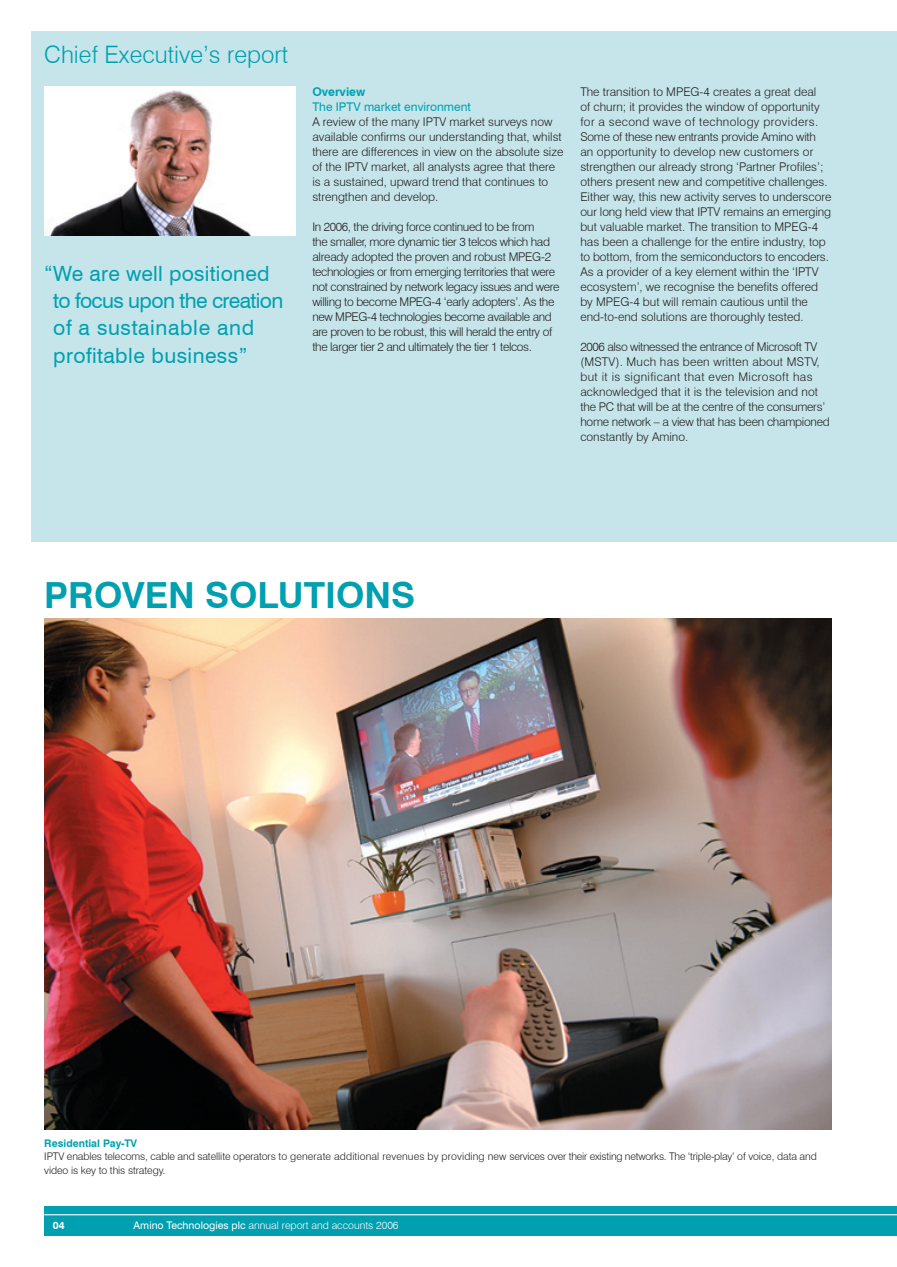
<style>
.page{position:relative;width:897px;height:1267px;background:#fff}
.page>*{position:absolute;margin:0;border:0;box-sizing:border-box;transform-origin:0 0}
.t1{font:700 36px "Swiss 721 BT";color:#00a0b0}
.t2{font:300 24px "Swiss 721 BT";color:#00a0b0}
.t3{font:21px/27px "Swiss 721 BT";letter-spacing:.01em;color:#00a0b0}
.t4{font:300 12px/15px "Swiss 721 BT";color:#231f20}
.t5{font:300 12px/15px "Swiss 721 BT";letter-spacing:-.03em;color:#231f20}
.t6{font:12px "Swiss 721 BT";color:#00a0b0}
.t7{font:700 12px "Swiss 721 BT";color:#00a0b0}
.t8{font:300 10.5px/13.5px "Swiss 721 BT";letter-spacing:-.01em;color:#231f20}
.t9{font:300 10.5px "Swiss 721 BT";color:#fff}
.t10{font:700 10.5px "Swiss 721 BT";color:#00a0b0}
.t11{font:700 10.5px "Swiss 721 BT";color:#fff}
.s1{font-weight:400}
</style>
<div class="page">
<div style="left:44px;top:1205px;width:851px;height:30px;background:#00a0b0"></div>
<hr style="left:44px;top:1214px;width:851px;height:1px;background:#fff">
<div style="left:31px;top:32px;width:864px;height:510px;background:#c5e5ea"></div>
<hr style="left:895px;top:1205px;width:1px;height:30px;background:#00a0b0">
<hr style="left:895px;top:31px;width:1px;height:511px;background:#c5e5ea">
<img style="left:44px;top:618px;width:787px;height:511px">
<img style="left:44px;top:87px;width:251px;height:149px">
<h2 class="t2" style="left:44px;top:39px;width:245px">Chief Executive’s report</h2>
<h3 class="t3" style="left:53px;top:260px;width:232px;text-indent:-9px">“ We are well positioned to focus upon the creation of a sustainable and profitable business”</h3>
<p class="t7" style="left:312px;top:84px;width:54px">Overview</p>
<p class="t6" style="left:312px;top:99px;width:160px">The IPTV market environment</p>
<p class="t4" style="left:312px;top:114px;width:252px">A review of the many IPTV market surveys now available confirms our understanding that, whilst there are differences in view on the absolute size of the IPTV market, all analysts agree that there is a sustained, upward trend that continues to strengthen and develop.</p>
<p class="t5" style="left:312px;top:219px;width:249px">In 2006, the driving force continued to be from<br>the smaller, more dynamic tier 3 telcos which had already adopted the proven and robust MPEG-2 technologies or from emerging territories that were not constrained by network legacy issues and were willing to become MPEG-4 ‘early adopters’. As the new MPEG-4 technologies become available and are proven to be robust, this will herald the entry of the larger tier 2 and ultimately the tier 1 telcos.</p>
<p class="t4" style="left:580px;top:84px;width:252px">The transition to MPEG-4 creates a great deal<br>of churn; it provides the window of opportunity for a second wave of technology providers.<br>Some of these new entrants provide Amino with an opportunity to develop new customers or strengthen our already strong ‘Partner Profiles’; others present new and competitive challenges.<br>Either way, this new activity serves to underscore our long held view that IPTV remains an emerging but valuable market. The transition to MPEG-4 has been a challenge for the entire industry, top to bottom, from the semiconductors to encoders.<br>As a provider of a key element within the ‘IPTV ecosystem’, we recognise the benefits offered by MPEG-4 but will remain cautious until the end-to-end solutions are thoroughly tested.</p>
<p class="t4" style="left:580px;top:339px;width:251px">2006 also witnessed the entrance of Microsoft TV (MSTV). Much has been written about MSTV, but it is significant that even Microsoft has acknowledged that it is the television and not the PC that will be at the centre of the consumers’ home network – a view that has been championed constantly by Amino.</p>
<h1 class="t1" style="left:44px;top:573px;width:372px">PROVEN SOLUTIONS</h1>
<p class="t10" style="left:44px;top:1136px;width:94px">Residential Pay-TV</p>
<p class="t8" style="left:44px;top:1149px;width:774px">IPTV enables telecoms, cable and satellite operators to generate additional revenues by providing new services over their existing networks. The ‘triple-play’ of voice, data and video is key to this strategy.</p>
<p class="t11" style="left:53px;top:1218px;width:13px">04</p>
<p class="t9" style="left:134px;top:1218px;width:266px"><span class="s1">Amino Technologies plc</span> annual report and accounts 2006</p>
</div>
